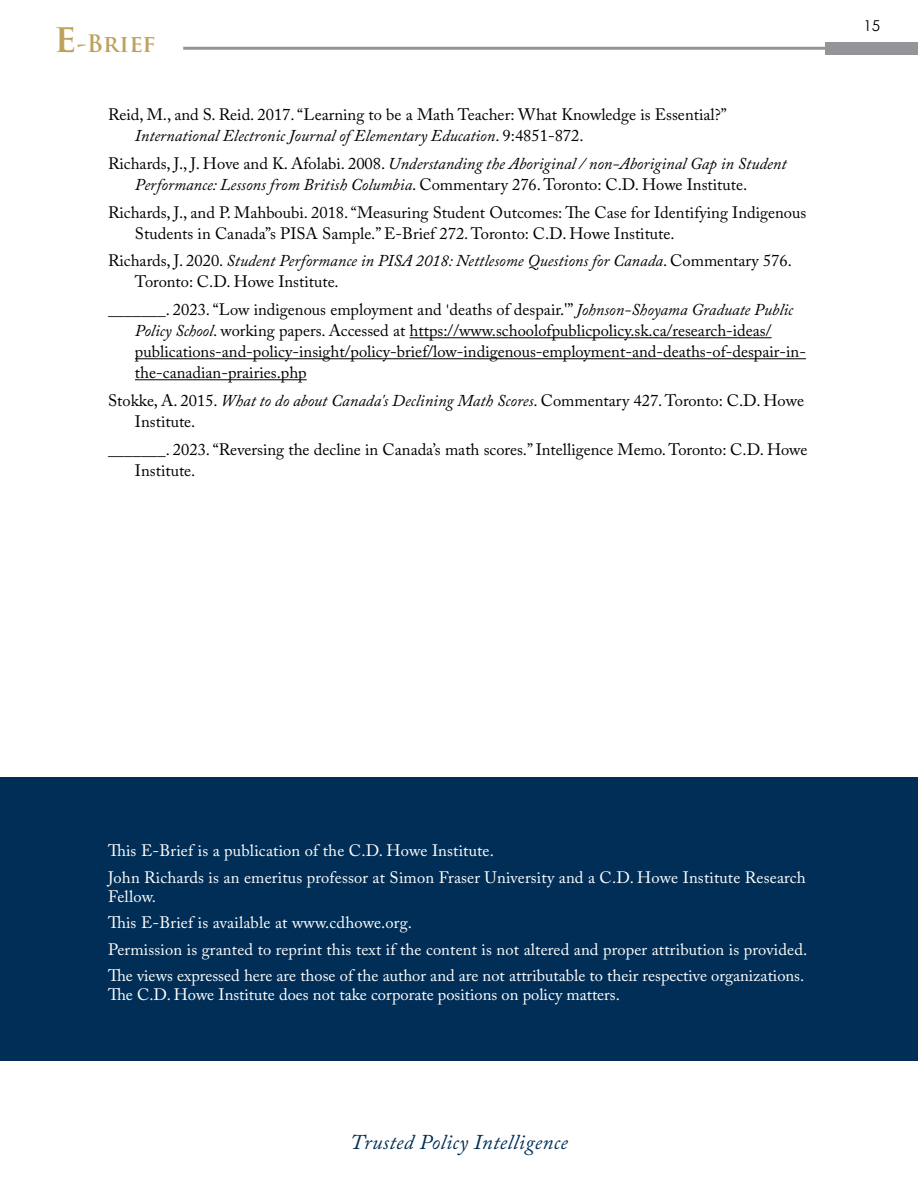
<style>
.page{position:relative;width:918px;height:1188px;background:#fff}
.page>*{position:absolute;margin:0;border:0;box-sizing:border-box;transform-origin:0 0}
.t1{font:700 23.4px "Trajan Pro";color:#bea15b}
.t2{font:italic 21px "Adobe Caslon Pro";letter-spacing:.02em;color:#002e56}
.t3{font:16.5px/21px "Adobe Caslon Pro";color:#000}
.t4{font:16.5px/26.2px "Adobe Caslon Pro";letter-spacing:.01em;color:#fff}
.t5{font:italic 16.5px/21px "Adobe Caslon Pro";color:#000}
.t6{font:15px "Century Gothic";color:#000}
.s1{font-size:38.7px}
.s2{font-style:italic}
.s3{font-style:normal}
.s4{font-family:"ITC Garamond Std";font-stretch:condensed}
</style>
<div class="page">
<div style="left:826px;top:42px;width:92px;height:13px;background:#939598"></div>
<hr style="left:183px;top:47px;width:646px;height:3px;background:#939598">
<div style="left:0;top:778px;width:918px;height:283px;background:#002e56"></div>
<hr style="left:410px;top:337px;width:362px;height:1px;background:#000">
<hr style="left:135px;top:358px;width:671px;height:1px;background:#000">
<hr style="left:135px;top:379px;width:172px;height:1px;background:#000">
<h1 class="t1" style="left:54px;top:29px;width:103px"><span class="s1">e</span>-Brief</h1>
<p class="t3" style="left:135px;top:104px;width:593px;text-indent:-27px">Reid, M., and S. Reid. 2017. “Learning to be a Math Teacher: What Knowledge is Essential?”<br><span class="s2">International Electronic Journal of Elementary Education</span>. 9:4851-872.</p>
<p class="t5" style="left:135px;top:153px;width:653px;text-indent:-27px"><span class="s3">Richards, J., J. Hove and K. Afolabi. 2008.</span> Understanding the Aboriginal / non-Aboriginal Gap in Student<br>Performance: Lessons from British Columbia<span class="s3">. Commentary 276. Toronto: C.D. Howe Institute.</span></p>
<p class="t3" style="left:135px;top:201px;width:673px;text-indent:-27px">Richards, J., and P. Mahboubi. 2018. “Measuring Student Outcomes: The Case for Identifying Indigenous<br>Students in Canada”s PISA Sample.” E-Brief 272. Toronto: C.D. Howe Institute.</p>
<p class="t3" style="left:135px;top:250px;width:658px;text-indent:-27px">Richards, J. 2020. <span class="s2">Student Performance in PISA 2018: Nettlesome Questions for Canada</span>. Commentary 576.<br>Toronto: C.D. Howe Institute.</p>
<p class="t3" style="left:135px;top:299px;width:673px;text-indent:-27px">_______. 2023. “Low indigenous employment and <span class="s4">'</span>deaths of despair.'” <span class="s2">Johnson-Shoyama Graduate Public Policy School</span>. working papers. Accessed at https://www.schoolofpublicpolicy.sk.ca/research-ideas/ publications-and-policy-insight/policy-brief/low-indigenous-employment-and-deaths-of-despair-in&shy;the-canadian-prairies.php</p>
<p class="t3" style="left:135px;top:390px;width:671px;text-indent:-27px">Stokke, A. 2015. <span class="s2">What to do about Canada's Declining Math Scores</span>. Commentary 427. Toronto: C.D. Howe<br>Institute.</p>
<p class="t3" style="left:135px;top:438px;width:674px;text-indent:-27px">_______. 2023. “Reversing the decline in Canada’s math scores.” Intelligence Memo. Toronto: C.D. Howe<br>Institute.</p>
<p class="t6" style="left:863px;top:15px;width:18px">15</p>
<p class="t4" style="left:108px;top:838px;width:699px">This E-Brief is a publication of the C.D. Howe Institute.<br>John Richards is an emeritus professor at Simon Fraser University and a C.D. Howe Institute Research</p>
<p class="t4" style="left:108px;top:883px;width:701px">Fellow.<br>This E-Brief is available at www.cdhowe.org.<br>Permission is granted to reprint this text if the content is not altered and proper attribution is provided.<br>The views expressed here are those of the author and are not attributable to their respective organizations.</p>
<p class="t4" style="left:108px;top:982px;width:514px">The C.D. Howe Institute does not take corporate positions on policy matters.</p>
<p class="t2" style="left:350px;top:1130px;width:219px">Trusted Policy Intelligence</p>
</div>
